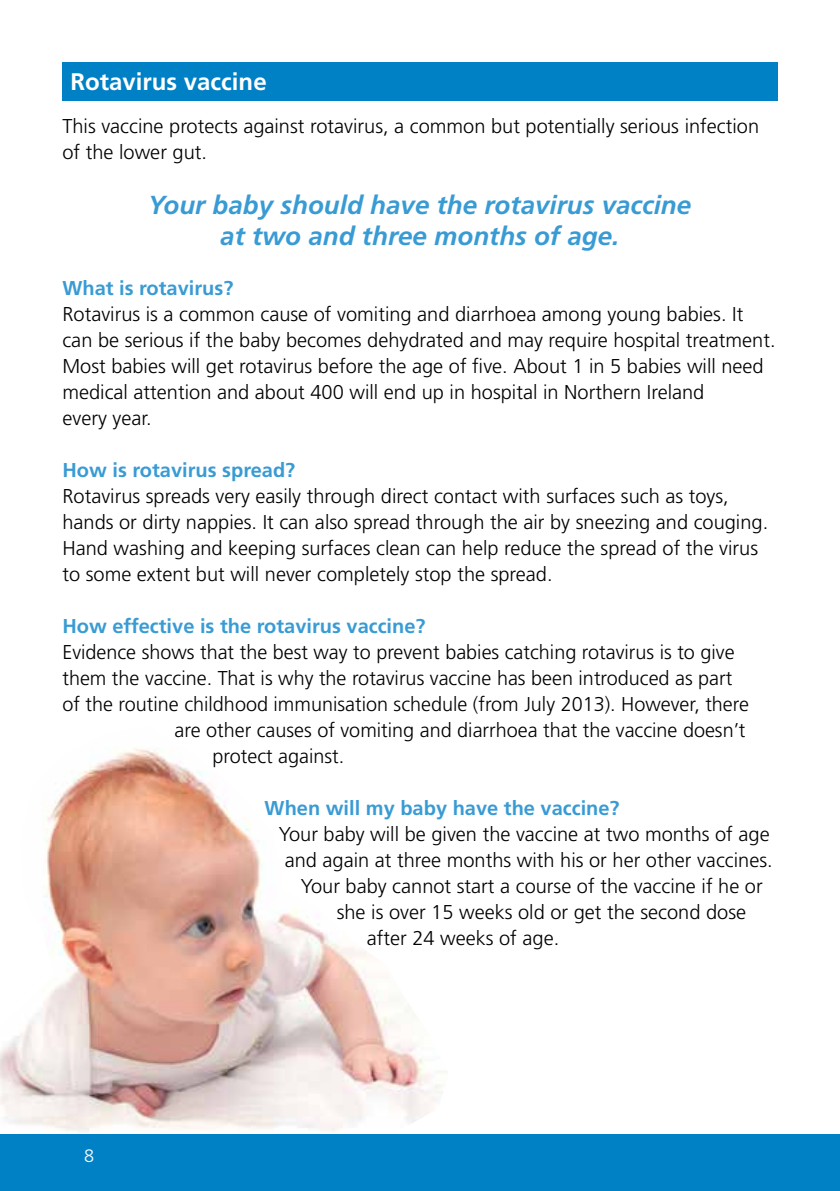
<style>
.page{position:relative;width:840px;height:1191px;background:#fff}
.page>*{position:absolute;margin:0;border:0;box-sizing:border-box;transform-origin:0 0}
.t1{font:italic 700 26px/31.2px "Frutiger";color:#399bd4;text-align:center}
.t2{font:700 24px "Frutiger";color:#fff}
.t3{font:300 20px/26px "Frutiger";color:#000}
.t4{font:700 20px "Frutiger";color:#399bd4}
.t5{font:300 18px "Frutiger";color:#fff}
</style>
<div class="page">
<img style="left:0;top:748px;width:448px;height:384px">
<div style="left:0;top:1134px;width:839px;height:57px;background:#0081c6"></div>
<div style="left:62px;top:62px;width:715px;height:39px;background:#0081c6"></div>
<p class="t2" style="left:70px;top:67px;width:198px">Rotavirus vaccine</p>
<p class="t3" style="left:62px;top:113px;width:697px">This vaccine protects against rotavirus, a common but potentially serious infection of the lower gut.</p>
<h1 class="t1" style="left:148px;top:189px;width:544px">Your baby should have the rotavirus vaccine at two and three months of age.</h1>
<p class="t4" style="left:62px;top:276px;width:172px">What is rotavirus?</p>
<p class="t3" style="left:62px;top:301px;width:714px">Rotavirus is a common cause of vomiting and diarrhoea among young babies. It can be serious if the baby becomes dehydrated and may require hospital treatment.<br>Most babies will get rotavirus before the age of five. About 1 in 5 babies will need medical attention and about 400 will end up in hospital in Northern Ireland<br>every year.</p>
<p class="t4" style="left:62px;top:458px;width:234px">How is rotavirus spread?</p>
<p class="t3" style="left:62px;top:483px;width:707px">Rotavirus spreads very easily through direct contact with surfaces such as toys, hands or dirty nappies. It can also spread through the air by sneezing and couging.<br>Hand washing and keeping surfaces clean can help reduce the spread of the virus to some extent but will never completely stop the spread.</p>
<p class="t4" style="left:62px;top:614px;width:364px">How effective is the rotavirus vaccine?</p>
<p class="t3" style="left:62px;top:639px;width:673px">Evidence shows that the best way to prevent babies catching rotavirus is to give</p>
<p class="t3" style="left:62px;top:665px;width:671px">them the vaccine. That is why the rotavirus vaccine has been introduced as part</p>
<p class="t3" style="left:62px;top:691px;width:687px">of the routine childhood immunisation schedule (from July 2013). However, there</p>
<p class="t3" style="left:174px;top:717px;width:572px">are other causes of vomiting and diarrhoea that the vaccine doesn’t</p>
<p class="t3" style="left:212px;top:743px;width:133px">protect against.</p>
<p class="t4" style="left:264px;top:796px;width:356px">When will my baby have the vaccine?</p>
<p class="t3" style="left:278px;top:821px;width:492px">Your baby will be given the vaccine at two months of age</p>
<p class="t3" style="left:284px;top:847px;width:489px">and again at three months with his or her other vaccines.</p>
<p class="t3" style="left:300px;top:873px;width:463px">Your baby cannot start a course of the vaccine if he or</p>
<p class="t3" style="left:336px;top:899px;width:411px">she is over 15 weeks old or get the second dose</p>
<p class="t3" style="left:366px;top:925px;width:194px">after 24 weeks of age.</p>
<p class="t5" style="left:84px;top:1145px;width:12px">8</p>
</div>
